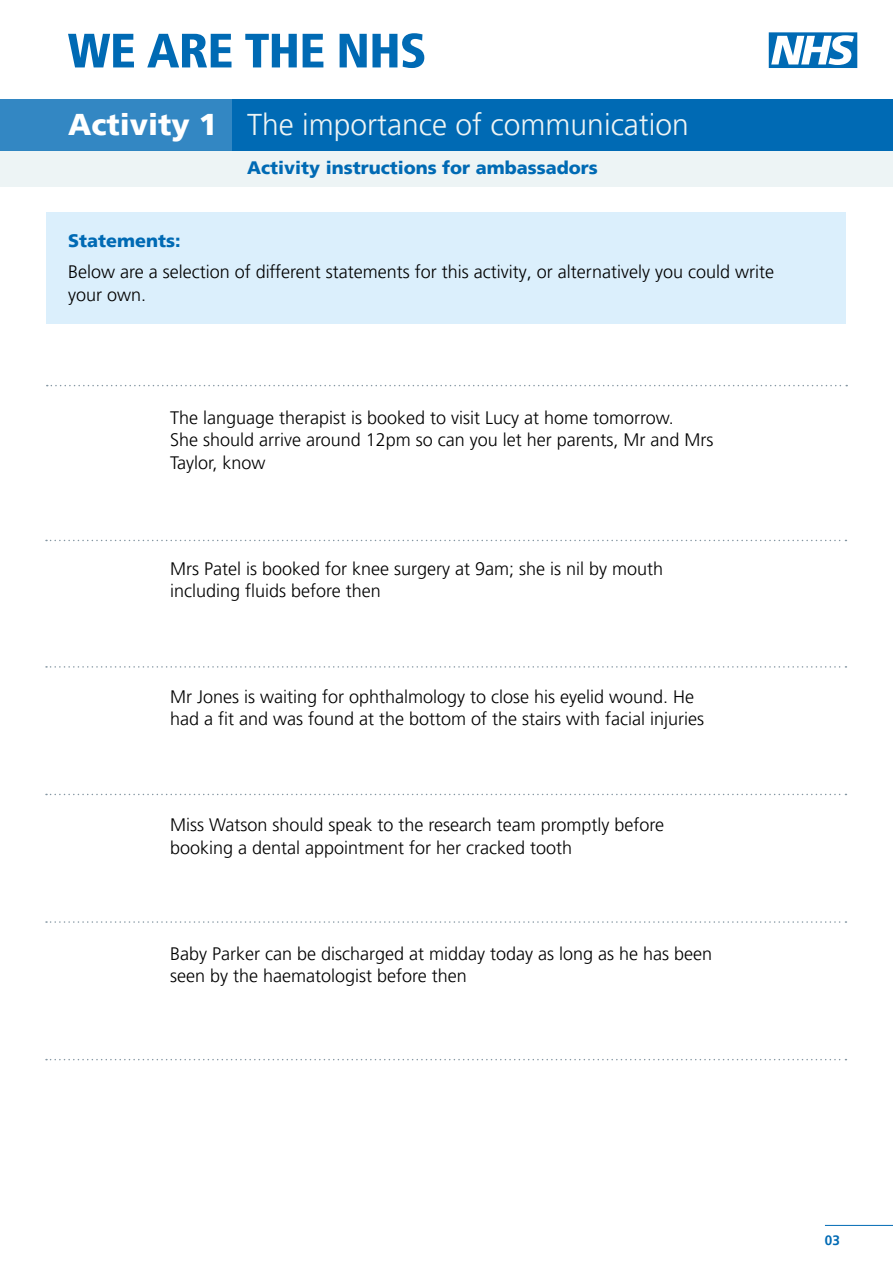
<style>
.page{position:relative;width:893px;height:1263px;background:#fff}
.page>*{position:absolute;margin:0;border:0;box-sizing:border-box;transform-origin:0 0}
.t1{font:300 30px "Frutiger LT Pro";color:#edf4f5}
.t2{font:300 18px/22.5px "Frutiger LT Pro";color:#000}
.t3{font:900 18px "Frutiger LT Pro";color:#006ab4}
.t4{font:700 13.5px "Frutiger LT Pro";color:#006ab4}
.s1{font-weight:900;color:#fff}
</style>
<div class="page">
<hr style="left:825px;top:1225px;width:68px;height:1px;background:#006ab4">
<div style="left:0;top:150px;width:893px;height:36px;background:#edf4f5"></div>
<div style="left:232px;top:99px;width:661px;height:51px;background:#006ab4"></div>
<div style="left:0;top:99px;width:232px;height:51px;background:#3387c3"></div>
<svg style="left:769px;top:32px;width:88px;height:36px"></svg>
<svg style="left:68px;top:34px;width:66px;height:33px"></svg>
<svg style="left:147px;top:34px;width:84px;height:33px"></svg>
<svg style="left:245px;top:34px;width:52px;height:33px"></svg>
<svg style="left:303px;top:34px;width:20px;height:33px"></svg>
<svg style="left:340px;top:33px;width:84px;height:35px"></svg>
<div style="left:47px;top:213px;width:799px;height:111px;background:#dbeffc"></div>
<svg style="left:47px;top:385px;width:800px;height:1px"></svg>
<svg style="left:46px;top:540px;width:800px;height:1px"></svg>
<svg style="left:46px;top:666px;width:800px;height:2px"></svg>
<svg style="left:46px;top:794px;width:800px;height:1px"></svg>
<svg style="left:46px;top:921px;width:800px;height:2px"></svg>
<svg style="left:46px;top:1059px;width:800px;height:1px"></svg>
<h1 class="t1" style="left:68px;top:107px;width:622px"><span class="s1">Activity 1</span> The importance of communication</h1>
<p class="t3" style="left:247px;top:157px;width:352px">Activity instructions for ambassadors</p>
<p class="t3" style="left:68px;top:230px;width:114px">Statements:</p>
<p class="t2" style="left:68px;top:261px;width:707px">Below are a selection of different statements for this activity, or alternatively you could write your own.</p>
<p class="t2" style="left:170px;top:406px;width:545px">The language therapist is booked to visit Lucy at home tomorrow.<br>She should arrive around 12pm so can you let her parents, Mr and Mrs<br>Taylor, know</p>
<p class="t2" style="left:170px;top:557px;width:495px">Mrs Patel is booked for knee surgery at 9am; she is nil by mouth including fluids before then</p>
<p class="t2" style="left:170px;top:685px;width:536px">Mr Jones is waiting for ophthalmology to close his eyelid wound. He had a fit and was found at the bottom of the stairs with facial injuries</p>
<p class="t2" style="left:170px;top:814px;width:496px">Miss Watson should speak to the research team promptly before booking a dental appointment for her cracked tooth</p>
<p class="t2" style="left:170px;top:942px;width:544px">Baby Parker can be discharged at midday today as long as he has been seen by the haematologist before then</p>
<p class="t4" style="left:825px;top:1233px;width:17px">03</p>
</div>
